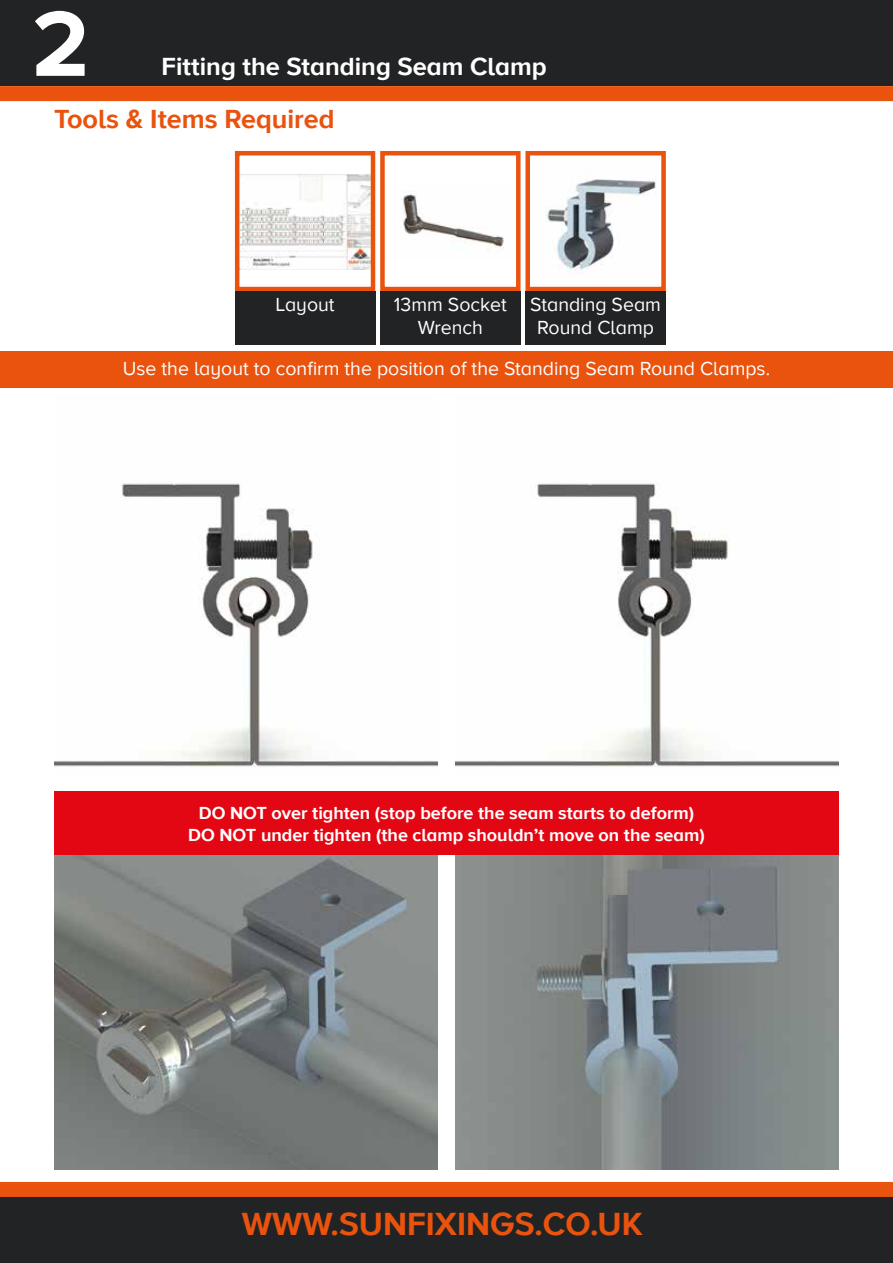
<style>
.page{position:relative;width:893px;height:1263px;background:#fff}
.page>*{position:absolute;margin:0;border:0;box-sizing:border-box;transform-origin:0 0}
.t1{font:700 96px "Proxima Nova A";color:#fff}
.t2{font:700 33px "Proxima Nova A";color:#e9530e}
.t3{font:700 27px "Proxima Nova A";color:#e9530e}
.t4{font:700 25.5px "Proxima Nova A";color:#fff}
.t5{font:19.5px/23.4px "Proxima Nova A";color:#fff;text-align:center}
.t6{font:700 18px/21.6px "Proxima Nova A";color:#fff;text-align:center}
</style>
<div class="page">
<div style="left:0;top:0;width:893px;height:86px;background:#222324"></div>
<div style="left:0;top:1195px;width:893px;height:68px;background:#222324"></div>
<div style="left:0;top:1182px;width:893px;height:15px;background:#e9530e"></div>
<div style="left:0;top:86px;width:893px;height:15px;background:#e9530e"></div>
<img style="left:54px;top:483px;width:383px;height:284px">
<img style="left:455px;top:483px;width:384px;height:284px">
<img style="left:54px;top:855px;width:383px;height:314px">
<img style="left:455px;top:855px;width:384px;height:314px">
<img style="left:240px;top:174px;width:130px;height:95px">
<div style="left:235px;top:151px;width:140px;height:140px;border:4px solid #e9530e"></div>
<img style="left:403px;top:194px;width:101px;height:56px">
<div style="left:380px;top:151px;width:141px;height:140px;border:4px solid #e9530e"></div>
<img style="left:545px;top:179px;width:111px;height:92px">
<div style="left:525px;top:151px;width:141px;height:140px;border:4px solid #e9530e"></div>
<div style="left:235px;top:291px;width:140px;height:53px;background:#222324"></div>
<div style="left:380px;top:291px;width:141px;height:53px;background:#222324"></div>
<div style="left:525px;top:291px;width:141px;height:53px;background:#222324"></div>
<div style="left:0;top:351px;width:893px;height:37px;background:#e9530e"></div>
<div style="left:54px;top:791px;width:785px;height:64px;background:#e30613"></div>
<h1 class="t1" style="left:32px;top:-11px;width:59px">2</h1>
<h3 class="t3" style="left:54px;top:103px;width:282px">Tools &amp; Items Required</h3>
<h3 class="t4" style="left:162px;top:52px;width:387px">Fitting the Standing Seam Clamp</h3>
<p class="t5" style="left:276px;top:293px;width:61px">Layout</p>
<p class="t5" style="left:394px;top:293px;width:114px">13mm Socket<br>Wrench</p>
<p class="t5" style="left:530px;top:293px;width:132px">Standing Seam<br>Round Clamp</p>
<p class="t5" style="left:123px;top:357px;width:649px">Use the layout to confirm the position of the Standing Seam Round Clamps.</p>
<p class="t6" style="left:188px;top:803px;width:518px">DO NOT over tighten (stop before the seam starts to deform)<br>DO NOT under tighten (the clamp shouldn’t move on the seam)</p>
<h2 class="t2" style="left:242px;top:1205px;width:402px">WWW.SUNFIXINGS.CO.UK</h2>
</div>
